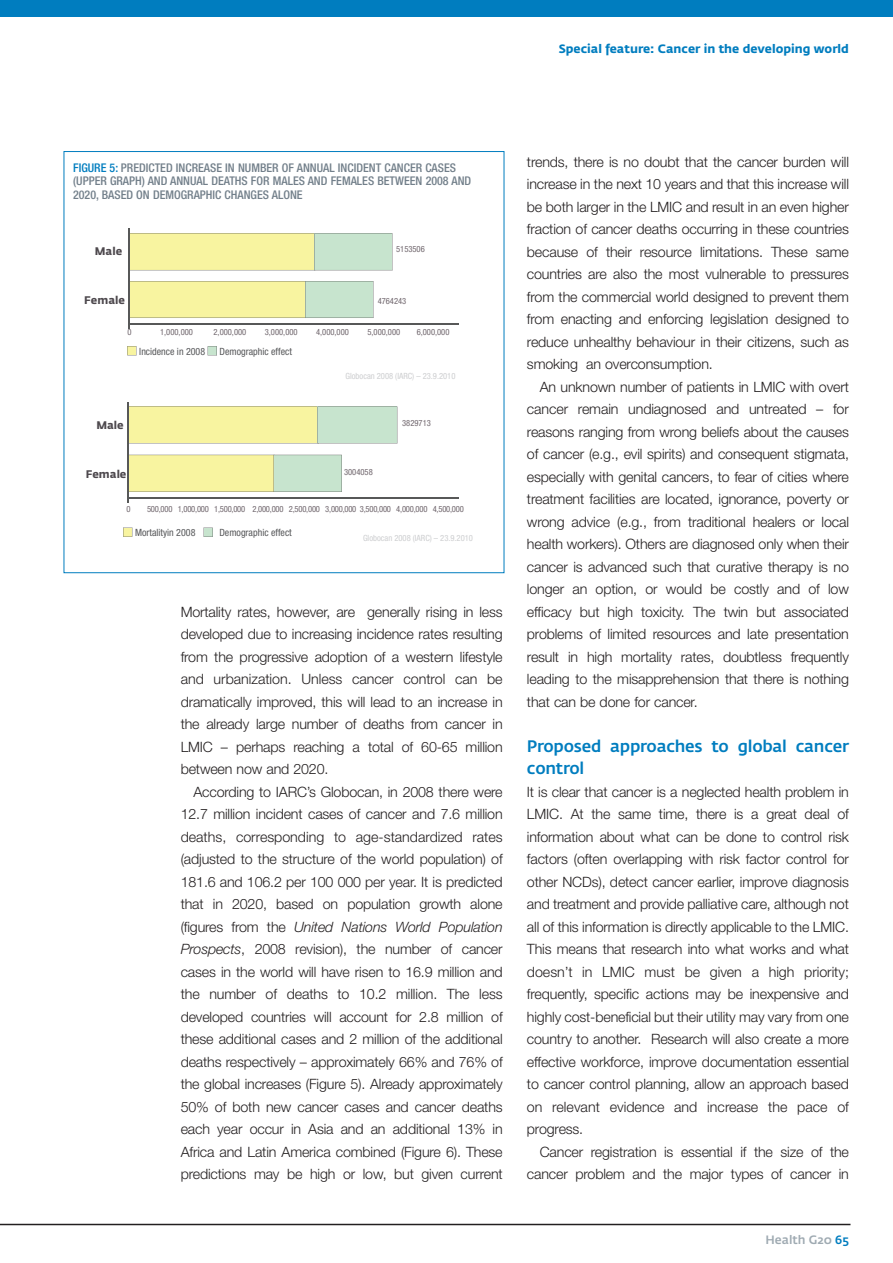
<style>
.page{position:relative;width:893px;height:1263px;background:#fff}
.page>*{position:absolute;margin:0;border:0;box-sizing:border-box;transform-origin:0 0}
.t1{font:500 16.5px/22.5px "Fedra Sans";letter-spacing:-.015em;color:#007dbf}
.t2{font:300 14.25px/22.5px "Helvetica Neue";letter-spacing:-.01em;color:#231f20;text-align:justify}
.t3{font:500 condensed 12px/13.5px "Helvetica Neue";color:#727f8a}
.t4{font:700 12px "Fedra Sans";color:#007dbf}
.t5{font:500 12px "Fedra Sans";color:#9faab2}
.t6{font:700 10.95px "Fedra Sans";color:#4d484d}
.t7{font:condensed 10.05px "Helvetica Neue";color:#57585a}
.t8{font:condensed 8.55px "Helvetica Neue";color:#70666d}
.t9{font:condensed 8.55px "Helvetica Neue";letter-spacing:-.025em;color:#70666d}
.t10{font:condensed 8.55px "Helvetica Neue";color:#cdced0}
.s1{color:#007dbf}
.s2{font-style:italic}
</style>
<div class="page">
<div style="left:0;top:0;width:893px;height:17px;background:#007dbf"></div>
<hr style="left:0;top:1224px;width:850px;height:1px;background:#231f20">
<svg style="left:129px;top:233px;width:264px;height:37px;background:#e6ecac"></svg>
<svg style="left:129px;top:281px;width:244px;height:37px;background:#e5eaaa"></svg>
<svg style="left:129px;top:455px;width:213px;height:37px;background:#e5ecad"></svg>
<svg style="left:129px;top:406px;width:268px;height:37px;background:#e7edac"></svg>
<svg style="left:127px;top:346px;width:9px;height:9px"></svg>
<svg style="left:208px;top:346px;width:9px;height:9px"></svg>
<svg style="left:123px;top:527px;width:9px;height:10px"></svg>
<svg style="left:203px;top:527px;width:10px;height:10px"></svg>
<hr style="left:128px;top:228px;width:1px;height:101px;background:#575858">
<hr style="left:129px;top:323px;width:330px;height:1px;background:#575858">
<hr style="left:128px;top:402px;width:1px;height:101px;background:#575858">
<hr style="left:128px;top:498px;width:330px;height:1px;background:#575858">
<p class="t4" style="left:559px;top:45px;width:292px">Special feature: Cancer in the developing world</p>
<p class="t3" style="left:73px;top:162px;width:400px"><span class="s1">FIGURE 5:</span> PREDICTED INCREASE IN NUMBER OF ANNUAL INCIDENT CANCER CASES (UPPER GRAPH) AND ANNUAL DEATHS FOR MALES AND FEMALES BETWEEN 2008 AND<br>2020, BASED ON DEMOGRAPHIC CHANGES ALONE</p>
<p class="t6" style="left:95px;top:247px;width:29px">Male</p>
<p class="t6" style="left:84px;top:296px;width:42px">Female</p>
<p class="t8" style="left:396px;top:246px;width:30px">5153506</p>
<p class="t8" style="left:378px;top:298px;width:30px">4764243</p>
<p class="t8" style="left:127px;top:329px;width:6px">0</p>
<p class="t8" style="left:160px;top:329px;width:34px">1,000,000</p>
<p class="t8" style="left:214px;top:329px;width:34px">2,000,000</p>
<p class="t8" style="left:265px;top:329px;width:34px">3,000,000</p>
<p class="t8" style="left:316px;top:329px;width:34px">4,000,000</p>
<p class="t8" style="left:367px;top:329px;width:34px">5,000,000</p>
<p class="t8" style="left:417px;top:329px;width:34px">6,000,000</p>
<p class="t10" style="left:345px;top:373px;width:112px">Globocan 2008 (IARC) – 23.9.2010</p>
<p class="t7" style="left:139px;top:347px;width:67px">Incidence in 2008</p>
<p class="t7" style="left:220px;top:347px;width:74px">Demographic effect</p>
<p class="t6" style="left:96px;top:421px;width:29px">Male</p>
<p class="t6" style="left:86px;top:470px;width:42px">Female</p>
<p class="t8" style="left:344px;top:469px;width:30px">3004058</p>
<p class="t8" style="left:402px;top:420px;width:30px">3829713</p>
<p class="t8" style="left:127px;top:506px;width:6px">0</p>
<p class="t9" style="left:147px;top:506px;width:318px">500,000 1,000,000 1,500,000 2,000,000 2,500,000 3,000,000 3,500,000 4,000,000 4,500,000</p>
<p class="t7" style="left:135px;top:529px;width:62px">Mortalityin 2008</p>
<p class="t7" style="left:219px;top:529px;width:74px">Demographic effect</p>
<p class="t10" style="left:363px;top:535px;width:112px">Globocan 2008 (IARC) – 23.9.2010</p>
<p class="t2" style="left:181px;top:600px;width:323px">Mortality rates, however, are generally rising in less developed due to increasing incidence rates resulting from the progressive adoption of a western lifestyle and urbanization. Unless cancer control can be dramatically improved, this will lead to an increase in the already large number of deaths from cancer in LMIC – perhaps reaching a total of 60-65 million between now and 2020.</p>
<p class="t2" style="left:181px;top:780px;width:323px;text-indent:13px">According to IARC’s Globocan, in 2008 there were 12.7 million incident cases of cancer and 7.6 million deaths, corresponding to age-standardized rates (adjusted to the structure of the world population) of 181.6 and 106.2 per 100 000 per year. It is predicted that in 2020, based on population growth alone (figures from the <span class="s2">United Nations World Population Prospects</span>, 2008 revision), the number of cancer cases in the world will have risen to 16.9 million and the number of deaths to 10.2 million. The less developed countries will account for 2.8 million of these additional cases and 2 million of the additional deaths respectively – approximately 66% and 76% of the global increases (Figure 5). Already approximately 50% of both new cancer cases and cancer deaths each year occur in Asia and an additional 13% in Africa and Latin America combined (Figure 6). These predictions may be high or low, but given current</p>
<p class="t2" style="left:527px;top:150px;width:323px">trends, there is no doubt that the cancer burden will increase in the next 10 years and that this increase will be both larger in the LMIC and result in an even higher fraction of cancer deaths occurring in these countries because of their resource limitations. These same countries are also the most vulnerable to pressures from the commercial world designed to prevent them from enacting and enforcing legislation designed to reduce unhealthy behaviour in their citizens, such as smoking an overconsumption.</p>
<p class="t2" style="left:527px;top:375px;width:323px;text-indent:13px">An unknown number of patients in LMIC with overt cancer remain undiagnosed and untreated – for reasons ranging from wrong beliefs about the causes of cancer (e.g., evil spirits) and consequent stigmata, especially with genital cancers, to fear of cities where treatment facilities are located, ignorance, poverty or wrong advice (e.g., from traditional healers or local health workers). Others are diagnosed only when their cancer is advanced such that curative therapy is no longer an option, or would be costly and of low efficacy but high toxicity. The twin but associated problems of limited resources and late presentation result in high mortality rates, doubtless frequently leading to the misapprehension that there is nothing that can be done for cancer.</p>
<p class="t1" style="left:527px;top:734px;width:323px">Proposed approaches to global cancer control</p>
<p class="t2" style="left:527px;top:780px;width:323px">It is clear that cancer is a neglected health problem in LMIC. At the same time, there is a great deal of information about what can be done to control risk factors (often overlapping with risk factor control for other NCDs), detect cancer earlier, improve diagnosis and treatment and provide palliative care, although not all of this information is directly applicable to the LMIC.<br>This means that research into what works and what doesn’t in LMIC must be given a high priority; frequently, specific actions may be inexpensive and highly cost-beneficial but their utility may vary from one country to another. Research will also create a more effective workforce, improve documentation essential to cancer control planning, allow an approach based on relevant evidence and increase the pace of progress.</p>
<p class="t2" style="left:527px;top:1140px;width:323px;text-align:right">Cancer registration is essential if the size of the cancer problem and the major types of cancer in</p>
<p class="t5" style="left:765px;top:1232px;width:85px">Health G20 <span class="s1">65</span></p>
</div>
